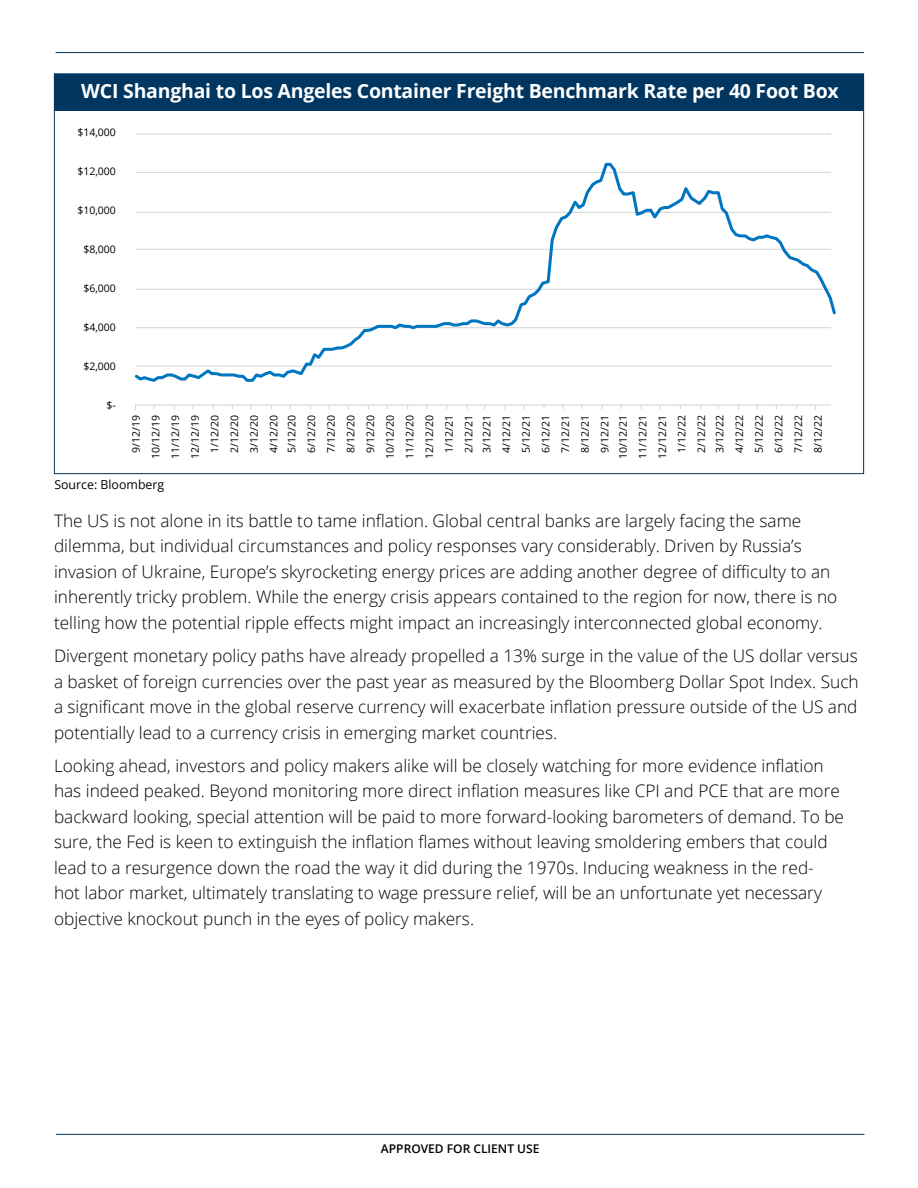
<style>
.page{position:relative;width:918px;height:1188px;background:#fff}
.page>*{position:absolute;margin:0;border:0;box-sizing:border-box;transform-origin:0 0}
.t1{font:700 19.5px "Open Sans";letter-spacing:-.01em;color:#fff}
.t2{font:300 17.25px/25.5px "Open Sans";color:#000}
.t3{font:12.3px "Open Sans";color:#000}
.t4{font:600 12px "Open Sans";color:#000}
.t5{font:10.5px/19.6px "Open Sans";color:#000;text-align:center}
</style>
<div class="page">
<hr style="left:56px;top:1134px;width:809px;height:1px;background:#003660">
<hr style="left:56px;top:52px;width:808px;height:1px;background:#003660">
<hr style="left:136px;top:134px;width:695px;height:1px;background:#d1d3d4">
<svg style="left:135px;top:404px;width:696px;height:6px"></svg>
<svg style="left:135px;top:162px;width:701px;height:220px"></svg>
<div style="left:54px;top:74px;width:810px;height:37px;background:#003660"></div>
<p class="t1" style="left:81px;top:77px;width:759px">WCI Shanghai to Los Angeles Container Freight Benchmark Rate per 40 Foot Box</p>
<p class="t5" style="left:77px;top:122px;width:40px">$14,000</p>
<p class="t5" style="left:77px;top:161px;width:40px">$12,000</p>
<p class="t5" style="left:77px;top:200px;width:40px">$10,000</p>
<p class="t5" style="left:83px;top:239px;width:34px">$8,000</p>
<p class="t5" style="left:83px;top:278px;width:34px">$6,000</p>
<p class="t5" style="left:83px;top:317px;width:34px">$4,000</p>
<p class="t5" style="left:83px;top:356px;width:34px">$2,000</p>
<p class="t5" style="left:107px;top:395px;width:11px">$-</p>
<p class="t5" style="left:126px;top:459px;width:45px;rotate:-90deg">9/12/19<br>10/12/19<br>11/12/19<br>12/12/19<br>1/12/20<br>2/12/20<br>3/12/20<br>4/12/20</p>
<p class="t5" style="left:282px;top:459px;width:45px;rotate:-90deg">5/12/20<br>6/12/20<br>7/12/20<br>8/12/20<br>9/12/20<br>10/12/20<br>11/12/20<br>12/12/20<br>1/12/21<br>2/12/21</p>
<p class="t5" style="left:477px;top:453px;width:39px;text-align:justify;rotate:-90deg">3/12/21<br>4/12/21<br>5/12/21<br>6/12/21<br>7/12/21<br>8/12/21<br>9/12/21</p>
<p class="t5" style="left:613px;top:459px;width:45px;rotate:-90deg">10/12/21<br>11/12/21<br>12/12/21<br>1/12/22<br>2/12/22</p>
<p class="t5" style="left:710px;top:453px;width:39px;text-align:justify;rotate:-90deg">3/12/22<br>4/12/22<br>5/12/22<br>6/12/22<br>7/12/22<br>8/12/22</p>
<p class="t3" style="left:54px;top:476px;width:111px">Source: Bloomberg</p>
<p class="t2" style="left:54px;top:508px;width:785px">The US is not alone in its battle to tame inflation. Global central banks are largely facing the same dilemma, but individual circumstances and policy responses vary considerably. Driven by Russia’s invasion of Ukraine, Europe’s skyrocketing energy prices are adding another degree of difficulty to an inherently tricky problem. While the energy crisis appears contained to the region for now, there is no telling how the potential ripple effects might impact an increasingly interconnected global economy.</p>
<p class="t2" style="left:54px;top:643px;width:806px;text-align:justify">Divergent monetary policy paths have already propelled a 13% surge in the value of the US dollar versus a basket of foreign currencies over the past year as measured by the Bloomberg Dollar Spot Index. Such a significant move in the global reserve currency will exacerbate inflation pressure outside of the US and potentially lead to a currency crisis in emerging market countries.</p>
<p class="t2" style="left:54px;top:752px;width:792px">Looking ahead, investors and policy makers alike will be closely watching for more evidence inflation has indeed peaked. Beyond monitoring more direct inflation measures like CPI and PCE that are more backward looking, special attention will be paid to more forward-looking barometers of demand. To be sure, the Fed is keen to extinguish the inflation flames without leaving smoldering embers that could lead to a resurgence down the road the way it did during the 1970s. Inducing weakness in the red&shy;hot labor market, ultimately translating to wage pressure relief, will be an unfortunate yet necessary objective knockout punch in the eyes of policy makers.</p>
<p class="t4" style="left:381px;top:1140px;width:160px">APPROVED FOR CLIENT USE</p>
</div>
